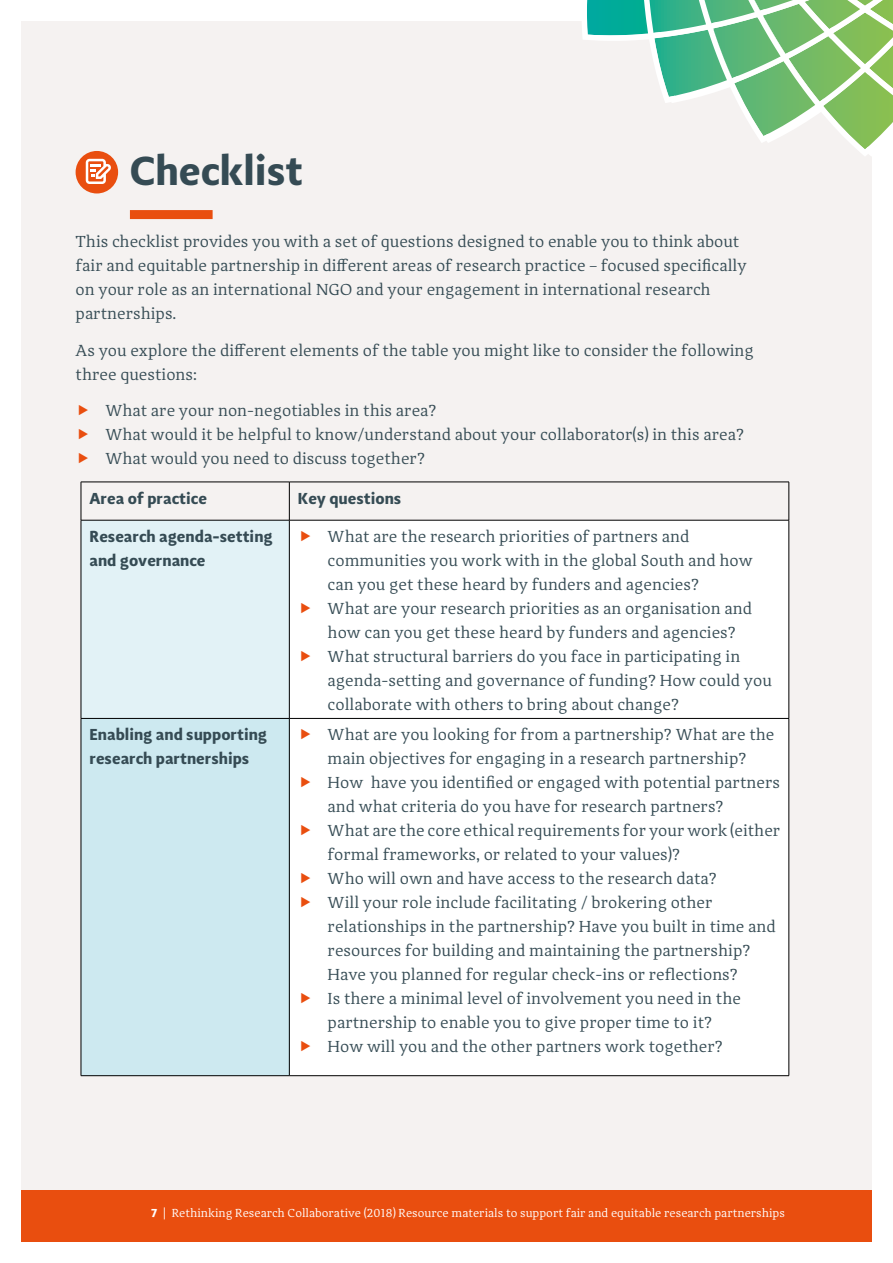
<style>
.page{position:relative;width:893px;height:1263px;background:#fff}
.page>*{position:absolute;margin:0;border:0;box-sizing:border-box;transform-origin:0 0}
.t1{font:700 42px "Adagio Sans";color:#354b54}
.t2{font:16.5px/24px "Adagio Serif";color:#354b54}
.t3{font:700 16.5px/24px "Adagio Sans";color:#354b54}
.t4{font:12px "Adagio Serif";color:#fff}
.s1{font-family:"Adagio Sans";font-weight:700}
</style>
<div class="page">
<div style="left:21px;top:21px;width:851px;height:1221px;background:#f5f2f1"></div>
<div style="left:21px;top:1191px;width:851px;height:51px;background:#e94e0f"></div>
<svg style="left:582px;top:0;width:311px;height:156px"></svg>
<div style="left:130px;top:210px;width:83px;height:9px;background:#e94e0f"></div>
<div style="left:76px;top:151px;width:42px;height:42px;background:#e94e0f;border-radius:50%"></div>
<svg style="left:86px;top:159px;width:25px;height:25px"></svg>
<div style="left:81px;top:520px;width:208px;height:198px;background:#e2f2f6"></div>
<div style="left:290px;top:521px;width:499px;height:554px;background:#fff"></div>
<div style="left:81px;top:718px;width:208px;height:358px;background:#cde9f0"></div>
<hr style="left:289px;top:482px;width:1px;height:38px;background:#000">
<hr style="left:81px;top:520px;width:1px;height:198px;background:#000">
<hr style="left:289px;top:520px;width:1px;height:198px;background:#000">
<hr style="left:789px;top:520px;width:1px;height:198px;background:#000">
<hr style="left:81px;top:718px;width:208px;height:1px;background:#000">
<hr style="left:81px;top:719px;width:1px;height:356px;background:#000">
<hr style="left:289px;top:718px;width:500px;height:1px;background:#000">
<hr style="left:289px;top:719px;width:1px;height:356px;background:#000">
<hr style="left:789px;top:719px;width:1px;height:356px;background:#000">
<hr style="left:81px;top:1075px;width:208px;height:1px;background:#000">
<hr style="left:289px;top:1075px;width:500px;height:1px;background:#000">
<hr style="left:81px;top:482px;width:208px;height:1px;background:#000">
<hr style="left:81px;top:482px;width:1px;height:38px;background:#000">
<hr style="left:289px;top:482px;width:500px;height:1px;background:#000">
<hr style="left:789px;top:482px;width:1px;height:38px;background:#000">
<hr style="left:81px;top:520px;width:208px;height:1px;background:#000">
<hr style="left:289px;top:520px;width:500px;height:1px;background:#000">
<svg style="left:301px;top:531px;width:9px;height:10px"></svg>
<svg style="left:301px;top:603px;width:9px;height:10px"></svg>
<svg style="left:301px;top:651px;width:9px;height:10px"></svg>
<svg style="left:301px;top:729px;width:9px;height:10px"></svg>
<svg style="left:301px;top:777px;width:9px;height:10px"></svg>
<svg style="left:301px;top:825px;width:9px;height:10px"></svg>
<svg style="left:301px;top:873px;width:9px;height:10px"></svg>
<svg style="left:301px;top:897px;width:9px;height:10px"></svg>
<svg style="left:301px;top:993px;width:9px;height:10px"></svg>
<svg style="left:301px;top:1041px;width:9px;height:10px"></svg>
<h1 class="t1" style="left:130px;top:143px;width:175px">Checklist</h1>
<p class="t2" style="left:76px;top:229px;width:672px">This checklist provides you with a set of questions designed to enable you to think about fair and equitable partnership in different areas of research practice – focused specifically on your role as an international NGO and your engagement in international research partnerships.</p>
<p class="t2" style="left:76px;top:338px;width:680px">As you explore the different elements of the table you might like to consider the following three questions:</p>
<p class="t2" style="left:105px;top:399px;width:640px">What are your non-negotiables in this area?<br>What would it be helpful to know/understand about your collaborator(s) in this area?<br>What would you need to discuss together?</p>
<p class="t3" style="left:89px;top:486px;width:119px">Area of practice</p>
<p class="t3" style="left:298px;top:486px;width:105px">Key questions</p>
<p class="t3" style="left:89px;top:525px;width:185px">Research agenda-setting and governance</p>
<p class="t2" style="left:328px;top:524px;width:446px">What are the research priorities of partners and communities you work with in the global South and how can you get these heard by funders and agencies?<br>What are your research priorities as an organisation and how can you get these heard by funders and agencies?<br>What structural barriers do you face in participating in agenda-setting and governance of funding? How could you collaborate with others to bring about change?</p>
<p class="t3" style="left:89px;top:723px;width:179px">Enabling and supporting research partnerships</p>
<p class="t2" style="left:328px;top:723px;width:454px">What are you looking for from a partnership? What are the main objectives for engaging in a research partnership?<br>How have you identified or engaged with potential partners and what criteria do you have for research partners?<br>What are the core ethical requirements for your work (either formal frameworks, or related to your values)?<br>Who will own and have access to the research data?<br>Will your role include facilitating / brokering other relationships in the partnership? Have you built in time and resources for building and maintaining the partnership?<br>Have you planned for regular check-ins or reflections?<br>Is there a minimal level of involvement you need in the partnership to enable you to give proper time to it?<br>How will you and the other partners work together?</p>
<p class="t4" style="left:151px;top:1206px;width:635px"><span class="s1">7</span> | Rethinking Research Collaborative (2018) Resource materials to support fair and equitable research partnerships</p>
</div>
